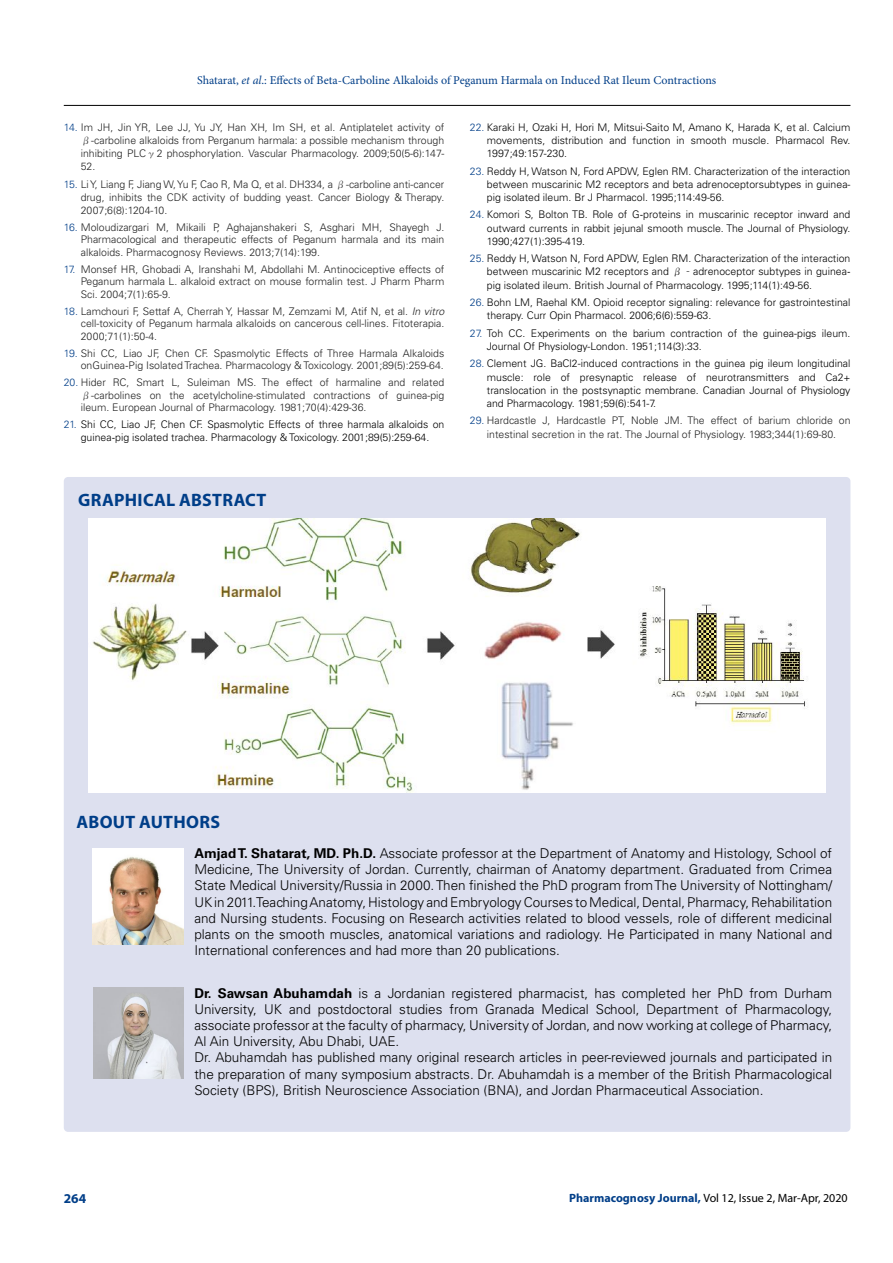
<style>
.page{position:relative;width:893px;height:1263px;background:#fff}
.page>*{position:absolute;margin:0;border:0;box-sizing:border-box;transform-origin:0 0}
.t1{font:700 18px "Myriad Pro";letter-spacing:.015em;color:#003e88}
.t2{font:300 13.5px/16.2px "Univers LT Std";color:#000;text-align:justify}
.t3{font:700 13.5px "Myriad Pro";color:#003e88}
.t4{font:12px "Minion Pro";color:#003e88}
.t5{font:12px "Myriad Pro";color:#000}
.t6{font:300 10.5px/12.6px "Univers LT Std";color:#222;text-align:justify}
.t7{font:300 10.5px/13.2px "Univers LT Std";color:#000;text-align:justify}
.s1{font-style:italic}
.s2{color:#003e88}
.s3{font-family:"MS Mincho";font-weight:400}
.s4{font-family:"Cambria Math";font-weight:400}
.s5{font-weight:700}
.s6{font-weight:700;color:#003e88}
</style>
<div class="page">
<hr style="left:64px;top:105px;width:786px;height:1px;background:#000">
<div style="left:64px;top:477px;width:786px;height:655px;background:#dde0ef;border-radius:4px"></div>
<img style="left:88px;top:519px;width:738px;height:274px">
<img style="left:93px;top:848px;width:91px;height:96px">
<img style="left:93px;top:988px;width:91px;height:90px">
<p class="t4" style="left:197px;top:72px;width:521px">Shatarat, <span class="s1">et al</span>.: Effects of Beta-Carboline Alkaloids of Peganum Harmala on Induced Rat Ileum Contractions</p>
<p class="t6" style="left:81px;top:121px;width:365px;line-height:13.2px;text-indent:-17px"><span class="s2">14.</span> Im JH, Jin YR, Lee JJ, Yu JY, Han XH, Im SH, et al. Antiplatelet activity of <span class="s3">β</span>-carboline alkaloids from Perganum harmala: a possible mechanism through inhibiting PLC<span class="s3">γ</span>2 phosphorylation. Vascular Pharmacology. 2009;50(5-6):147- 52.</p>
<p class="t6" style="left:81px;top:177px;width:365px;line-height:13.2px;text-indent:-17px"><span class="s2">15.</span> Li Y, Liang F, Jiang W, Yu F, Cao R, Ma Q, et al. DH334, a <span class="s3">β</span>-carboline anti-cancer drug, inhibits the CDK activity of budding yeast. Cancer Biology &amp; Therapy.<br>2007;6(8):1204-10.</p>
<p class="t6" style="left:81px;top:221px;width:365px;text-indent:-17px"><span class="s2">16.</span> Moloudizargari M, Mikaili P, Aghajanshakeri S, Asghari MH, Shayegh J.<br>Pharmacological and therapeutic effects of Peganum harmala and its main alkaloids. Pharmacognosy Reviews. 2013;7(14):199.</p>
<p class="t6" style="left:81px;top:263px;width:365px;text-indent:-17px"><span class="s2">17.</span> Monsef HR, Ghobadi A, Iranshahi M, Abdollahi M. Antinociceptive effects of Peganum harmala L. alkaloid extract on mouse formalin test. J Pharm Pharm Sci. 2004;7(1):65-9.</p>
<p class="t6" style="left:81px;top:305px;width:365px;text-indent:-17px"><span class="s2">18.</span> Lamchouri F, Settaf A, Cherrah Y, Hassar M, Zemzami M, Atif N, et al. <span class="s1">In vitro </span>cell-toxicity of Peganum harmala alkaloids on cancerous cell-lines. Fitoterapia.<br>2000;71(1):50-4.</p>
<p class="t6" style="left:64px;top:347px;width:382px;text-align:right"><span class="s2">19.</span> Shi CC, Liao JF, Chen CF. Spasmolytic Effects of Three Harmala Alkaloids onGuinea<span class="s4">‐</span>Pig Isolated Trachea. Pharmacology &amp; Toxicology. 2001;89(5):259-64.</p>
<p class="t6" style="left:81px;top:376px;width:365px;text-indent:-17px"><span class="s2">20.</span> Hider RC, Smart L, Suleiman MS. The effect of harmaline and related <span class="s3">β</span>-carbolines on the acetylcholine-stimulated contractions of guinea-pig ileum. European Journal of Pharmacology. 1981;70(4):429-36.</p>
<p class="t7" style="left:64px;top:418px;width:382px;line-height:12.6px;text-align:center"><span class="s2">21.</span> Shi CC, Liao JF, Chen CF. Spasmolytic Effects of three harmala alkaloids on guinea<span class="s4">‐</span>pig isolated trachea. Pharmacology &amp; Toxicology. 2001;89(5):259-64.</p>
<p class="t7" style="left:487px;top:120px;width:365px;text-indent:-17px"><span class="s2">22.</span> Karaki H, Ozaki H, Hori M, Mitsui-Saito M, Amano K, Harada K, et al. Calcium movements, distribution and function in smooth muscle. Pharmacol Rev.<br>1997;49:157-230.</p>
<p class="t7" style="left:487px;top:164px;width:365px;text-indent:-17px"><span class="s2">23.</span> Reddy H, Watson N, Ford APDW, Eglen RM. Characterization of the interaction between muscarinic M2 receptors and beta adrenoceptorsubtypes in guinea&shy;pig isolated ileum. Br J Pharmacol. 1995;114:49-56.</p>
<p class="t7" style="left:487px;top:208px;width:365px;text-indent:-17px"><span class="s2">24.</span> Komori S, Bolton TB. Role of G<span class="s4">‐</span>proteins in muscarinic receptor inward and outward currents in rabbit jejunal smooth muscle. The Journal of Physiology.<br>1990;427(1):395-419.</p>
<p class="t7" style="left:487px;top:252px;width:365px;text-indent:-17px"><span class="s2">25.</span> Reddy H, Watson N, Ford APDW, Eglen RM. Characterization of the interaction between muscarinic M2 receptors and <span class="s3">β‐</span>adrenoceptor subtypes in guinea<span class="s4">‐ </span>pig isolated ileum. British Journal of Pharmacology. 1995;114(1):49-56.</p>
<p class="t7" style="left:487px;top:296px;width:365px;text-indent:-17px"><span class="s2">26.</span> Bohn LM, Raehal KM. Opioid receptor signaling: relevance for gastrointestinal therapy. Curr Opin Pharmacol. 2006;6(6):559-63.</p>
<p class="t7" style="left:487px;top:326px;width:365px;text-indent:-17px"><span class="s2">27.</span> Toh CC. Experiments on the barium contraction of the guinea-pigs ileum.<br>Journal Of Physiology-London. 1951;114(3):33.</p>
<p class="t7" style="left:487px;top:357px;width:365px;text-indent:-17px"><span class="s2">28.</span> Clement JG. BaCl2-induced contractions in the guinea pig ileum longitudinal muscle: role of presynaptic release of neurotransmitters and Ca2+ translocation in the postsynaptic membrane. Canadian Journal of Physiology and Pharmacology. 1981;59(6):541-7.</p>
<p class="t6" style="left:470px;top:414px;width:382px;line-height:13.2px;text-align:center"><span class="s2">29.</span> Hardcastle J, Hardcastle PT, Noble JM. The effect of barium chloride on intestinal secretion in the rat. The Journal of Physiology. 1983;344(1):69-80.</p>
<h1 class="t1" style="left:78px;top:488px;width:190px">GRAPHICAL ABSTRACT</h1>
<h1 class="t1" style="left:77px;top:810px;width:145px">ABOUT AUTHORS</h1>
<p class="t2" style="left:194px;top:845px;width:639px"><span class="s5">Amjad T. Shatarat, MD. Ph.D.</span> Associate professor at the Department of Anatomy and Histology, School of Medicine, The University of Jordan. Currently, chairman of Anatomy department. Graduated from Crimea State Medical University/Russia in 2000. Then finished the PhD program from The University of Nottingham/ UK in 2011.Teaching Anatomy, Histology and Embryology Courses to Medical, Dental, Pharmacy, Rehabilitation and Nursing students. Focusing on Research activities related to blood vessels, role of different medicinal plants on the smooth muscles, anatomical variations and radiology. He Participated in many National and International conferences and had more than 20 publications.</p>
<p class="t2" style="left:194px;top:985px;width:639px;text-align:left"><span class="s5">Dr. Sawsan Abuhamdah</span> is a Jordanian registered pharmacist, has completed her PhD from Durham University, UK and postdoctoral studies from Granada Medical School, Department of Pharmacology, associate professor at the faculty of pharmacy, University of Jordan, and now working at college of Pharmacy, Al Ain University, Abu Dhabi, UAE.<br>Dr. Abuhamdah has published many original research articles in peer-reviewed journals and participated in the preparation of many symposium abstracts. Dr. Abuhamdah is a member of the British Pharmacological Society (BPS), British Neuroscience Association (BNA), and Jordan Pharmaceutical Association.</p>
<p class="t3" style="left:64px;top:1189px;width:24px">264</p>
<p class="t5" style="left:569px;top:1190px;width:280px"><span class="s6">Pharmacognosy Journal,</span> Vol 12, Issue 2, Mar-Apr, 2020</p>
</div>
